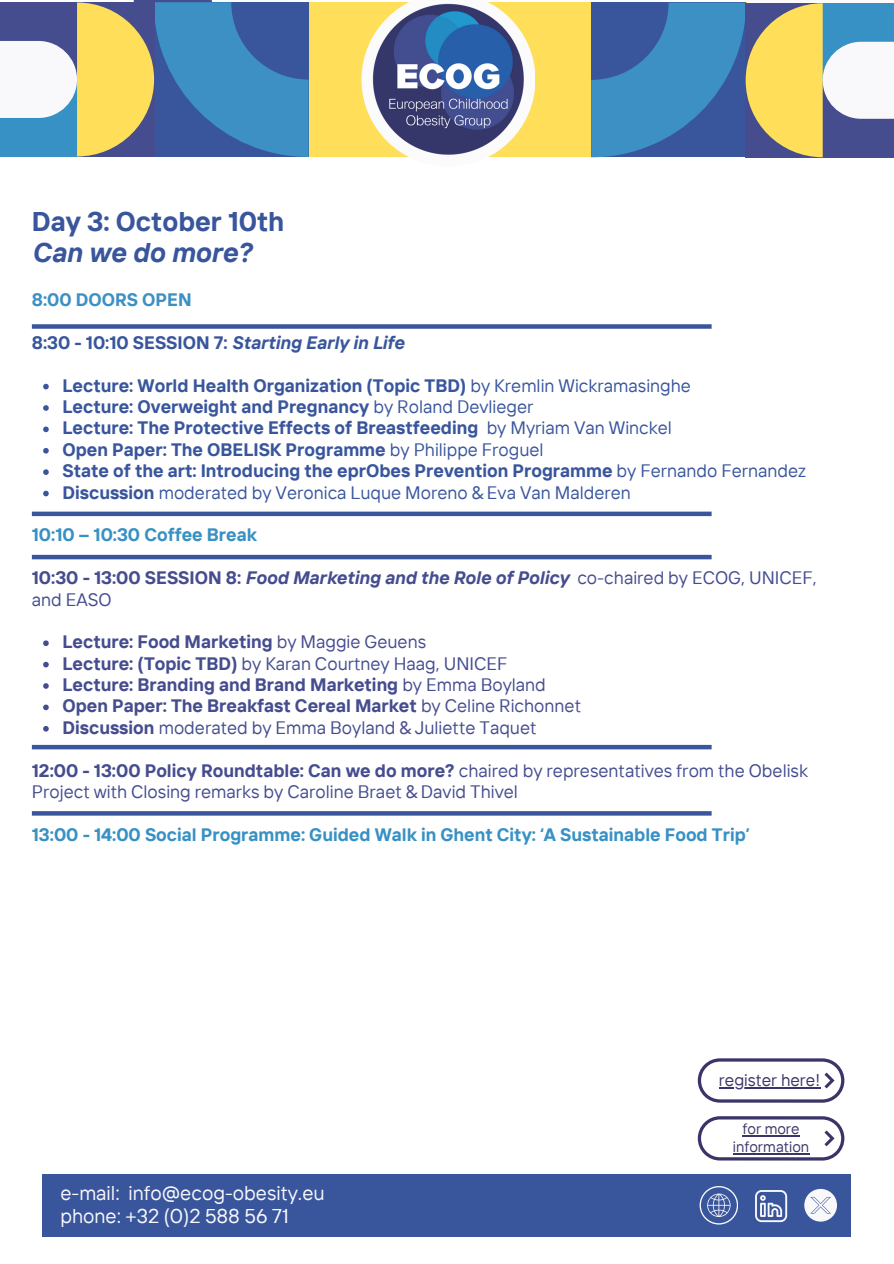
<style>
.page{position:relative;width:894px;height:1264px;background:#fff}
.page>*{position:absolute;margin:0;border:0;box-sizing:border-box;transform-origin:0 0}
.t1{font:700 27px/31.5px "TT Interphases";color:#39569d}
.t2{font:19.95px "TT Interphases";color:#f9f8fb}
.t3{font:700 18px "TT Interphases";color:#39569d}
.t4{font:18px/21.3px "TT Interphases";color:#454d8f}
.t5{font:700 18px/21.3px "TT Interphases";color:#454d8f}
.t6{font:700 18px "TT Interphases";color:#3891c4}
.t7{font:italic 700 18px/21.3px "TT Interphases";color:#454d8f}
.t8{font:18px "TT Interphases";color:#39569d}
.t9{font:700 18px "TT Interphases";color:#3d90c4}
.t10{font:16.95px "TT Interphases";color:#3a3568}
.t11{font:15px/18px "TT Interphases";color:#3a3568;text-align:center}
.s1{font-style:italic}
.s2{font-weight:400}
.s3{font-weight:700}
.s4{font-style:normal}
.s5{font-weight:400;font-style:normal}
</style>
<div class="page">
<div style="left:2px;top:2px;width:891px;height:155px;background:#ffde59"></div>
<svg style="left:361px;top:38px;width:174px;height:119px"></svg>
<img style="left:371px;top:2px;width:154px;height:154px">
<svg style="left:591px;top:3px;width:302px;height:154px"></svg>
<svg style="left:0;top:0;width:308px;height:157px"></svg>
<div style="left:43px;top:1174px;width:807px;height:62px;background:#39569d"></div>
<svg style="left:804px;top:1188px;width:32px;height:33px"></svg>
<svg style="left:755px;top:1190px;width:31px;height:32px"></svg>
<svg style="left:699px;top:1186px;width:38px;height:38px"></svg>
<svg style="left:697px;top:1116px;width:146px;height:44px"></svg>
<hr style="left:742px;top:1135px;width:57px;height:1px;background:#3a3568">
<hr style="left:732px;top:1153px;width:77px;height:1px;background:#3a3568">
<svg style="left:697px;top:1058px;width:146px;height:44px"></svg>
<hr style="left:718px;top:1087px;width:102px;height:1px;background:#3a3568">
<svg style="left:43px;top:384px;width:6px;height:5px"></svg>
<svg style="left:43px;top:405px;width:6px;height:6px"></svg>
<svg style="left:43px;top:426px;width:6px;height:6px"></svg>
<svg style="left:43px;top:448px;width:6px;height:5px"></svg>
<svg style="left:43px;top:469px;width:6px;height:6px"></svg>
<svg style="left:43px;top:490px;width:6px;height:6px"></svg>
<svg style="left:43px;top:640px;width:6px;height:6px"></svg>
<svg style="left:43px;top:661px;width:6px;height:6px"></svg>
<svg style="left:43px;top:683px;width:6px;height:5px"></svg>
<svg style="left:43px;top:704px;width:6px;height:6px"></svg>
<svg style="left:43px;top:726px;width:6px;height:5px"></svg>
<div style="left:32px;top:324px;width:679px;height:5px;background:#39569d"></div>
<svg style="left:32px;top:811px;width:679px;height:4px;fill:#39569d"></svg>
<div style="left:32px;top:511px;width:679px;height:5px;background:#39569d"></div>
<hr style="left:32px;top:555px;width:679px;height:4px;background:#39569d">
<hr style="left:32px;top:745px;width:679px;height:4px;background:#39569d">
<p class="t1" style="left:32px;top:205px;width:254px">Day 3: October 10th<br><span class="s1">Can we do more?</span></p>
<p class="t9" style="left:32px;top:288px;width:161px">8:00 DOORS OPEN</p>
<p class="t3" style="left:32px;top:331px;width:374px">8:30 - 10:10 SESSION 7: <span class="s1">Starting Early in Life</span></p>
<p class="t3" style="left:62px;top:373px;width:629px">Lecture: World Health Organization (Topic TBD) <span class="s2">by Kremlin Wickramasinghe</span></p>
<p class="t3" style="left:62px;top:395px;width:472px">Lecture: Overweight and Pregnancy <span class="s2">by Roland Devlieger</span></p>
<p class="t3" style="left:62px;top:416px;width:610px">Lecture: The Protective Effects of Breastfeeding <span class="s2">by Myriam Van Winckel</span></p>
<h1 class="t3" style="left:62px;top:438px;width:482px">Open Paper: The OBELISK Programme <span class="s2">by Philippe Froguel</span></h1>
<h2 class="t3" style="left:62px;top:459px;width:744px">State of the art: Introducing the eprObes Prevention Programme <span class="s2">by Fernando Fernandez</span></h2>
<h3 class="t8" style="left:62px;top:480px;width:570px"><span class="s3">Discussion</span> moderated by Veronica Luque Moreno &amp; Eva Van Malderen</h3>
<p class="t6" style="left:32px;top:523px;width:226px">10:10 – 10:30 Coffee Break</p>
<p class="t7" style="left:32px;top:566px;width:786px"><span class="s4">10:30 - 13:00 SESSION 8:</span> Food Marketing and the Role of Policy <span class="s5">co-chaired by ECOG, UNICEF, and EASO</span></p>
<p class="t5" style="left:62px;top:631px;width:485px">Lecture: Food Marketing <span class="s2">by Maggie Geuens<br></span>Lecture: (Topic TBD) <span class="s2">by Karan Courtney Haag, UNICEF<br></span>Lecture: Branding and Brand Marketing <span class="s2">by Emma Boyland</span></p>
<p class="t5" style="left:62px;top:695px;width:520px">Open Paper: The Breakfast Cereal Market <span class="s2">by Celine Richonnet</span></p>
<p class="t4" style="left:62px;top:716px;width:475px"><span class="s3">Discussion</span> moderated by Emma Boyland &amp; Juliette Taquet</p>
<p class="t4" style="left:32px;top:759px;width:777px"><span class="s3">12:00 - 13:00 Policy Roundtable: Can we do more?</span> chaired by representatives from the Obelisk<br>Project with Closing remarks by Caroline Braet &amp; David Thivel</p>
<h3 class="t6" style="left:32px;top:822px;width:719px">13:00 - 14:00 Social Programme: Guided Walk in Ghent City: ‘A Sustainable Food Trip’</h3>
<p class="t10" style="left:718px;top:1069px;width:103px">register here!</p>
<p class="t2" style="left:60px;top:1179px;width:265px">e-mail: info@ecog-obesity.eu</p>
<h4 class="t2" style="left:60px;top:1203px;width:230px">phone: +32 (0)2 588 56 71</h4>
<p class="t11" style="left:732px;top:1119px;width:78px">for more information</p>
</div>
